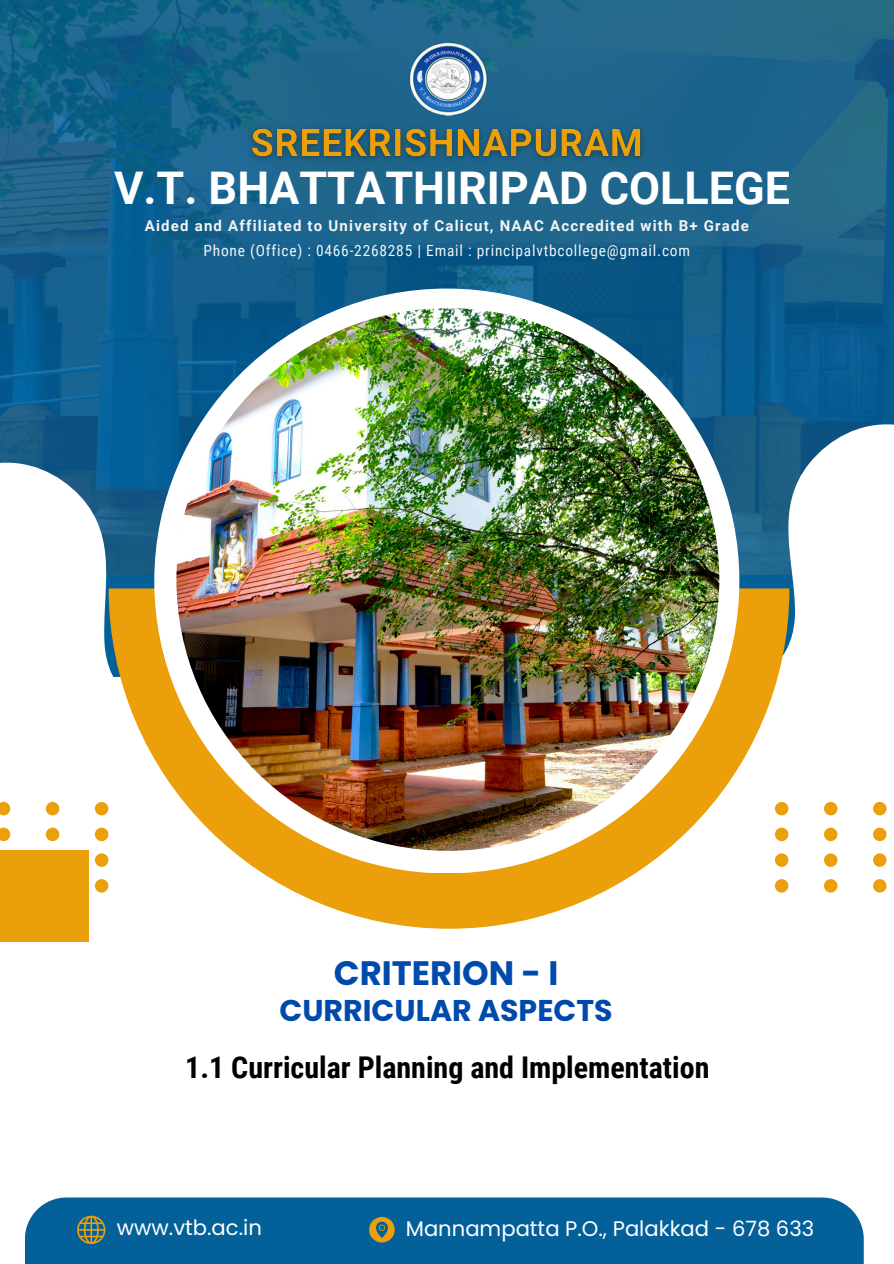
<style>
.page{position:relative;width:894px;height:1264px;background:#fff}
.page>*{position:absolute;margin:0;border:0;box-sizing:border-box;transform-origin:0 0}
.t1{font:700 45px "Roboto";color:#fff}
.t2{font:700 33.9px "Poppins";color:#004aad}
.t3{font:700 30px "Roboto Condensed";color:#000}
.t4{font:700 30px "Poppins";color:#004aad}
.t5{font:21.15px "Poppins";color:#fff}
.t6{font:15.45px "Roboto Condensed";letter-spacing:.05em;color:#f2f4f5}
.t7{font:700 15px "Roboto";letter-spacing:.08em;color:#f2f4f5}
</style>
<div class="page">
<img style="left:0;top:0;width:893px;height:436px">
<svg style="left:671px;top:392px;width:222px;height:501px"></svg>
<svg style="left:0;top:436px;width:192px;height:457px"></svg>
<svg style="left:109px;top:588px;width:680px;height:340px;fill:#eb9f0b"></svg>
<div style="left:154px;top:288px;width:585px;height:585px;background:#fff;border-radius:50%"></div>
<img style="left:176px;top:308px;width:543px;height:542px;border-radius:50%">
<div style="left:0;top:850px;width:89px;height:92px;background:#eb9f0b"></div>
<div style="left:25px;top:1197px;width:838px;height:66px;background:#036099"></div>
<svg style="left:774px;top:802px;width:119px;height:90px"></svg>
<svg style="left:0;top:802px;width:108px;height:90px"></svg>
<img style="left:241px;top:118px;width:411px;height:52px">
<img style="left:391px;top:42px;width:111px;height:73px">
<svg style="left:77px;top:1215px;width:28px;height:28px"></svg>
<svg style="left:369px;top:1217px;width:25px;height:25px"></svg>
<p class="t1" style="left:114px;top:162px;width:677px">V.T. BHATTATHIRIPAD COLLEGE</p>
<p class="t7" style="left:145px;top:217px;width:605px">Aided and Affiliated to University of Calicut, NAAC Accredited with B+ Grade</p>
<p class="t6" style="left:203px;top:241px;width:488px">Phone (Office) : 0466-2268285 | Email : principalvtbcollege@gmail.com</p>
<p class="t2" style="left:334px;top:949px;width:226px">CRITERION - I</p>
<p class="t4" style="left:279px;top:989px;width:334px">CURRICULAR ASPECTS</p>
<p class="t3" style="left:185px;top:1050px;width:525px">1.1 Curricular Planning and Implementation</p>
<h6 class="t5" style="left:117px;top:1212px;width:146px">www.vtb.ac.in</h6>
<p class="t5" style="left:405px;top:1214px;width:410px">Mannampatta P.O., Palakkad - 678 633</p>
</div>
